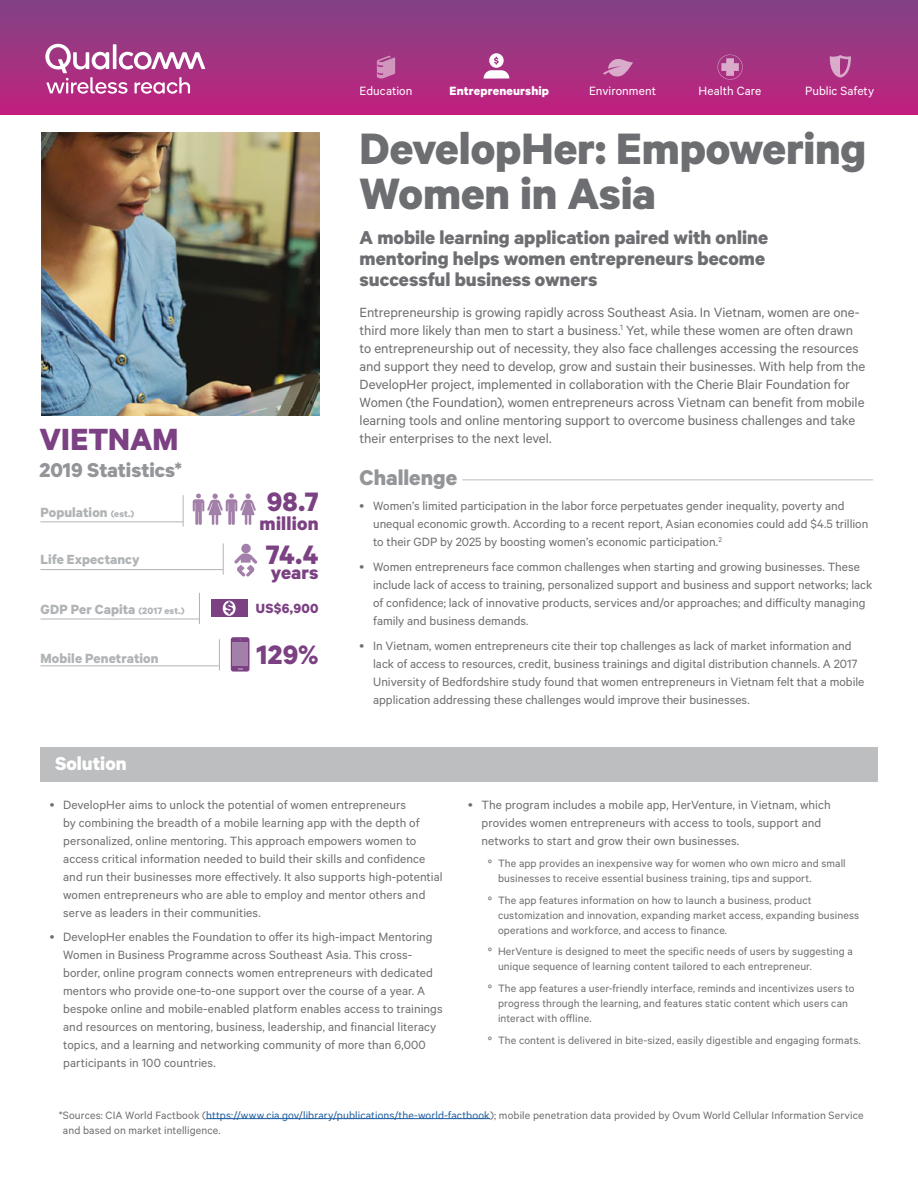
<style>
.page{position:relative;width:918px;height:1188px;background:#fff}
.page>*{position:absolute;margin:0;border:0;box-sizing:border-box;transform-origin:0 0}
.t1{font:700 49.5px/45px "Qualcomm";letter-spacing:-.005em;color:#6d6e71}
.t2{font:700 34.5px "Qualcomm";color:#7b4183}
.t3{font:700 30px "Qualcomm";letter-spacing:.01em;color:#7b4183}
.t4{font:700 24px "Qualcomm";color:#939598}
.t5{font:700 22.5px "Qualcomm";color:#939598}
.t6{font:700 21px/21px "Qualcomm";color:#6d6e71}
.t7{font:700 21px "Qualcomm";letter-spacing:.01em;color:#7b4183}
.t8{font:700 21px "Qualcomm";color:#fff}
.t9{font:700 16.35px "Qualcomm Office";color:#7b4183}
.t10{font:15px/18px "Qualcomm";letter-spacing:-.005em;color:#6d6e71}
.t11{font:700 15px "Qualcomm";letter-spacing:.005em;color:#b1b4b6}
.t12{font:700 15px "Qualcomm";color:#7b4183}
.t13{font:13.5px/18px "Qualcomm";letter-spacing:.005em;color:#6d6e71}
.t14{font:13.5px "Qualcomm";letter-spacing:.005em;color:#fff}
.t15{font:700 13.5px "Qualcomm";letter-spacing:.01em;color:#fff}
.t16{font:12px/15px "Qualcomm";letter-spacing:.01em;color:#6d6e71}
.s1{font-size:10.5px}
.s2{color:#215e9e}
</style>
<div class="page">
<div style="left:241px;top:544px;width:10px;height:9px;background:#a380a9;border-radius:50%"></div>
<svg style="left:234px;top:552px;width:24px;height:25px"></svg>
<hr style="left:40px;top:522px;width:143px;height:1px;background:#b1b4b6">
<hr style="left:40px;top:619px;width:159px;height:1px;background:#b1b4b6">
<hr style="left:40px;top:666px;width:179px;height:1px;background:#b1b4b6">
<hr style="left:40px;top:569px;width:183px;height:1px;background:#b1b4b6">
<hr style="left:183px;top:495px;width:1px;height:31px;background:#b1b4b6">
<hr style="left:199px;top:593px;width:1px;height:31px;background:#b1b4b6">
<hr style="left:219px;top:639px;width:1px;height:32px;background:#b1b4b6">
<hr style="left:223px;top:543px;width:1px;height:32px;background:#b1b4b6">
<svg style="left:193px;top:494px;width:63px;height:31px"></svg>
<div style="left:40px;top:747px;width:838px;height:35px;background:#bcbec0"></div>
<hr style="left:462px;top:479px;width:411px;height:1px;background:#bcbec0">
<img style="left:41px;top:133px;width:278px;height:282px">
<div style="left:231px;top:637px;width:18px;height:35px;background:#7b4183;border-radius:2px"></div>
<div style="left:232px;top:642px;width:16px;height:24px;background:#a380a9"></div>
<div style="left:211px;top:599px;width:37px;height:18px;background:#7b4183"></div>
<div style="left:223px;top:601px;width:13px;height:15px;background:#fff;border-radius:50%"></div>
<hr style="left:206px;top:1118px;width:284px;height:1px;background:#215e9e">
<div style="left:0;top:0;width:918px;height:114px;background:linear-gradient(to bottom,#804483,#c1217f)"></div>
<svg style="left:377px;top:55px;width:18px;height:23px"></svg>
<svg style="left:484px;top:53px;width:25px;height:26px"></svg>
<svg style="left:830px;top:55px;width:21px;height:23px"></svg>
<svg style="left:717px;top:55px;width:26px;height:25px"></svg>
<svg style="left:603px;top:59px;width:30px;height:17px"></svg>
<svg style="left:45px;top:44px;width:160px;height:50px"></svg>
<h2 class="t2" style="left:39px;top:418px;width:141px">VIETNAM</h2>
<h3 class="t5" style="left:39px;top:456px;width:144px">2019 Statistics*</h3>
<p class="t11" style="left:40px;top:503px;width:95px">Population <span class="s1">(est.)</span></p>
<p class="t11" style="left:40px;top:551px;width:101px">Life Expectancy</p>
<p class="t11" style="left:40px;top:600px;width:146px">GDP Per Capita <span class="s1">(2017 est.)</span></p>
<p class="t11" style="left:40px;top:649px;width:120px">Mobile Penetration</p>
<h3 class="t8" style="left:55px;top:751px;width:73px">Solution</h3>
<p class="t9" style="left:225px;top:598px;width:10px">$</p>
<h3 class="t3" style="left:267px;top:483px;width:53px">98.7</h3>
<h3 class="t7" style="left:260px;top:511px;width:60px">million</h3>
<h3 class="t3" style="left:266px;top:536px;width:54px">74.4</h3>
<h3 class="t7" style="left:271px;top:560px;width:49px">years</h3>
<p class="t12" style="left:256px;top:600px;width:64px">US$6,900</p>
<h3 class="t3" style="left:257px;top:637px;width:64px">129%</h3>
<p class="t14" style="left:360px;top:83px;width:54px">Education</p>
<p class="t15" style="left:450px;top:83px;width:101px">Entrepreneurship</p>
<p class="t14" style="left:589px;top:83px;width:68px">Environment</p>
<p class="t14" style="left:699px;top:83px;width:64px">Health Care</p>
<p class="t14" style="left:805px;top:83px;width:71px">Public Safety</p>
<h1 class="t1" style="left:360px;top:125px;width:508px">DevelopHer: Empowering<br>Women in Asia</h1>
<h3 class="t6" style="left:360px;top:226px;width:410px">A mobile learning application paired with online mentoring helps women entrepreneurs become successful business owners</h3>
<p class="t10" style="left:360px;top:303px;width:507px">Entrepreneurship is growing rapidly across Southeast Asia. In Vietnam, women are one&shy;third more likely than men to start a business.<sup>1</sup> Yet, while these women are often drawn to entrepreneurship out of necessity, they also face challenges accessing the resources and support they need to develop, grow and sustain their businesses. With help from the DevelopHer project, implemented in collaboration with the Cherie Blair Foundation for Women (the Foundation), women entrepreneurs across Vietnam can benefit from mobile learning tools and online mentoring support to overcome business challenges and take their enterprises to the next level.</p>
<h3 class="t4" style="left:360px;top:463px;width:99px">Challenge</h3>
<p class="t13" style="left:373px;top:496px;width:497px">Women’s limited participation in the labor force perpetuates gender inequality, poverty and unequal economic growth. According to a recent report, Asian economies could add $4.5 trillion to their GDP by 2025 by boosting women’s economic participation.<sup>2</sup></p>
<p class="t13" style="left:373px;top:557px;width:501px">Women entrepreneurs face common challenges when starting and growing businesses. These include lack of access to training, personalized support and business and support networks; lack of confidence; lack of innovative products, services and/or approaches; and difficulty managing family and business demands.</p>
<p class="t13" style="left:373px;top:636px;width:493px">In Vietnam, women entrepreneurs cite their top challenges as lack of market information and lack of access to resources, credit, business trainings and digital distribution channels. A 2017<br>University of Bedfordshire study found that women entrepreneurs in Vietnam felt that a mobile application addressing these challenges would improve their businesses.</p>
<p class="t13" style="left:63px;top:795px;width:381px">DevelopHer aims to unlock the potential of women entrepreneurs<br>by combining the breadth of a mobile learning app with the depth of personalized, online mentoring. This approach empowers women to access critical information needed to build their skills and confidence and run their businesses more effectively. It also supports high-potential women entrepreneurs who are able to employ and mentor others and serve as leaders in their communities.</p>
<p class="t13" style="left:63px;top:928px;width:381px">DevelopHer enables the Foundation to offer its high-impact Mentoring Women in Business Programme across Southeast Asia. This cross&shy;border, online program connects women entrepreneurs with dedicated mentors who provide one-to-one support over the course of a year. A bespoke online and mobile-enabled platform enables access to trainings and resources on mentoring, business, leadership, and financial literacy topics, and a learning and networking community of more than 6,000 participants in 100 countries.</p>
<p class="t13" style="left:482px;top:795px;width:351px">The program includes a mobile app, HerVenture, in Vietnam, which provides women entrepreneurs with access to tools, support and networks to start and grow their own businesses.</p>
<p class="t16" style="left:498px;top:855px;width:349px;text-indent:-10px">º The app provides an inexpensive way for women who own micro and small businesses to receive essential business training, tips and support.</p>
<p class="t16" style="left:498px;top:892px;width:363px;text-indent:-10px">º The app features information on how to launch a business, product customization and innovation, expanding market access, expanding business operations and workforce, and access to finance.</p>
<p class="t16" style="left:498px;top:944px;width:356px;text-indent:-10px">º HerVenture is designed to meet the specific needs of users by suggesting a unique sequence of learning content tailored to each entrepreneur.</p>
<p class="t16" style="left:498px;top:980px;width:358px;text-indent:-10px">º The app features a user-friendly interface, reminds and incentivizes users to progress through the learning, and features static content which users can interact with offline.</p>
<p class="t16" style="left:488px;top:1032px;width:374px">º The content is delivered in bite-sized, easily digestible and engaging formats.</p>
<p class="t16" style="left:63px;top:1107px;width:802px;text-indent:-4px">*Sources: CIA World Factbook (<span class="s2">https://www.cia.gov/library/publications/the-world-factbook</span>); mobile penetration data provided by Ovum World Cellular Information Service and based on market intelligence.</p>
</div>
